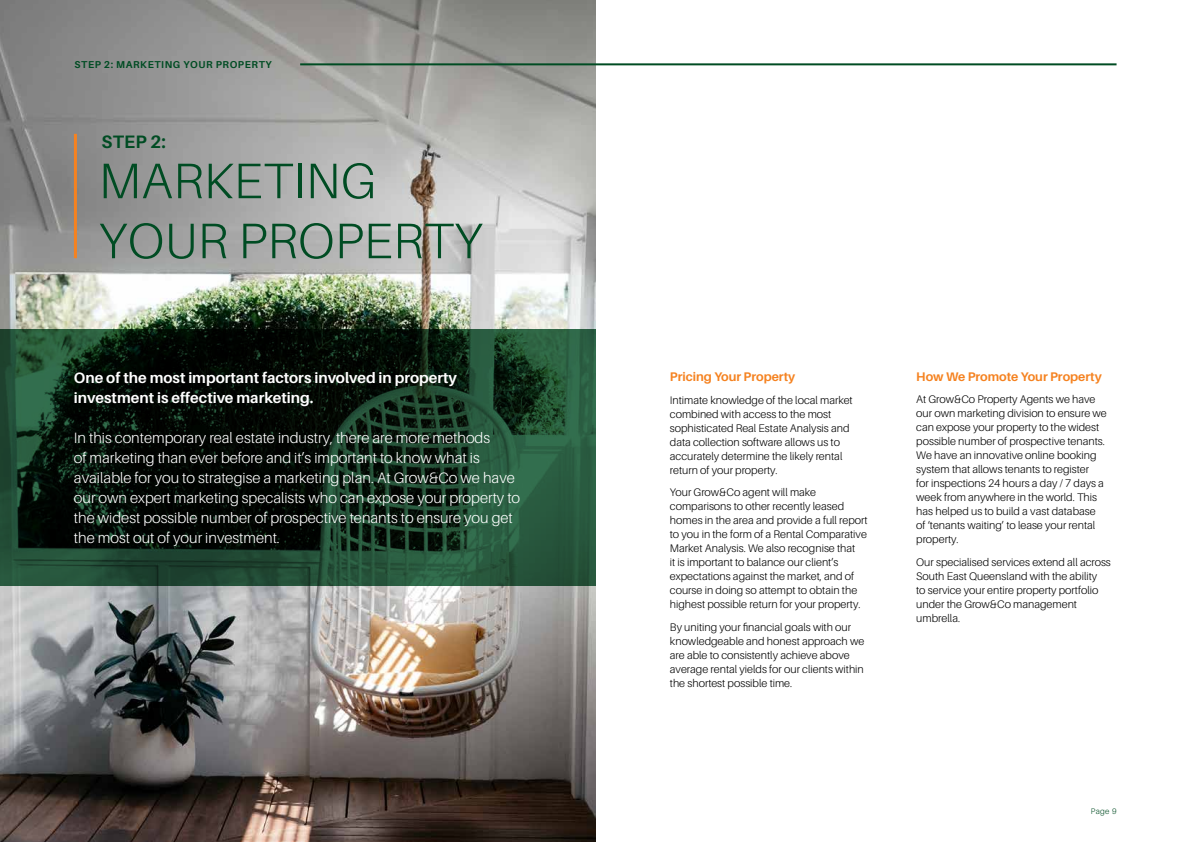
<style>
.page{position:relative;width:1191px;height:842px;background:#fff}
.page>*{position:absolute;margin:0;border:0;box-sizing:border-box;transform-origin:0 0}
.t1{font:300 50px/60px "Aileron";letter-spacing:.01em;color:#004c23}
.t2{font:700 18px "Aileron";color:#004c23}
.t3{font:300 15px/20px "Aileron";color:#fff}
.t4{font:700 15px/20px "Aileron";color:#fff}
.t5{font:700 12.5px "Aileron";color:#f58220}
.t6{font:300 11px/14px "Aileron";color:#000}
.t7{font:700 10px "Aileron";letter-spacing:.06em;color:#004c23}
.t8{font:300 8px "Aileron";color:#004c23}
</style>
<div class="page">
<img style="left:0;top:0;width:595px;height:842px">
<svg style="left:0;top:329px;width:595px;height:257px;background:#132d1e"></svg>
<hr style="left:74px;top:134px;width:3px;height:124px;background:#f58220">
<hr style="left:300px;top:63px;width:816px;height:2px;background:#004c23">
<p class="t7" style="left:74px;top:59px;width:199px">STEP 2: MARKETING YOUR PROPERTY</p>
<h2 class="t2" style="left:102px;top:131px;width:66px">STEP 2:</h2>
<h1 class="t1" style="left:99px;top:151px;width:385px">MARKETING<br>YOUR PROPERTY</h1>
<h3 class="t4" style="left:74px;top:368px;width:385px">One of the most important factors involved in property investment is effective marketing.</h3>
<p class="t3" style="left:74px;top:428px;width:448px">In this contemporary real estate industry, there are more methods<br>of marketing than ever before and it’s important to know what is available for you to strategise a marketing plan. At Grow&amp;Co we have our own expert marketing specalists who can expose your property to the widest possible number of prospective tenants to ensure you get the most out of your investment.</p>
<p class="t5" style="left:670px;top:370px;width:127px">Pricing Your Property</p>
<p class="t6" style="left:670px;top:393px;width:184px">Intimate knowledge of the local market combined with access to the most sophisticated Real Estate Analysis and data collection software allows us to accurately determine the likely rental return of your property.</p>
<p class="t6" style="left:670px;top:486px;width:199px">Your Grow&amp;Co agent will make comparisons to other recently leased homes in the area and provide a full report to you in the form of a Rental Comparative Market Analysis. We also recognise that<br>it is important to balance our client’s expectations against the market, and of course in doing so attempt to obtain the highest possible return for your property.</p>
<p class="t6" style="left:670px;top:620px;width:196px">By uniting your financial goals with our knowledgeable and honest approach we are able to consistently achieve above average rental yields for our clients within the shortest possible time.</p>
<p class="t5" style="left:916px;top:369px;width:187px">How We Promote Your Property</p>
<p class="t6" style="left:916px;top:393px;width:192px">At Grow&amp;Co Property Agents we have our own marketing division to ensure we can expose your property to the widest possible number of prospective tenants.<br>We have an innovative online booking system that allows tenants to register<br>for inspections 24 hours a day / 7 days a week from anywhere in the world. This has helped us to build a vast database of ‘tenants waiting’ to lease your rental property.</p>
<p class="t6" style="left:916px;top:555px;width:196px">Our specialised services extend all across South East Queensland with the ability<br>to service your entire property portfolio under the Grow&amp;Co management umbrella.</p>
<p class="t8" style="left:1090px;top:806px;width:27px">Page 9</p>
</div>
